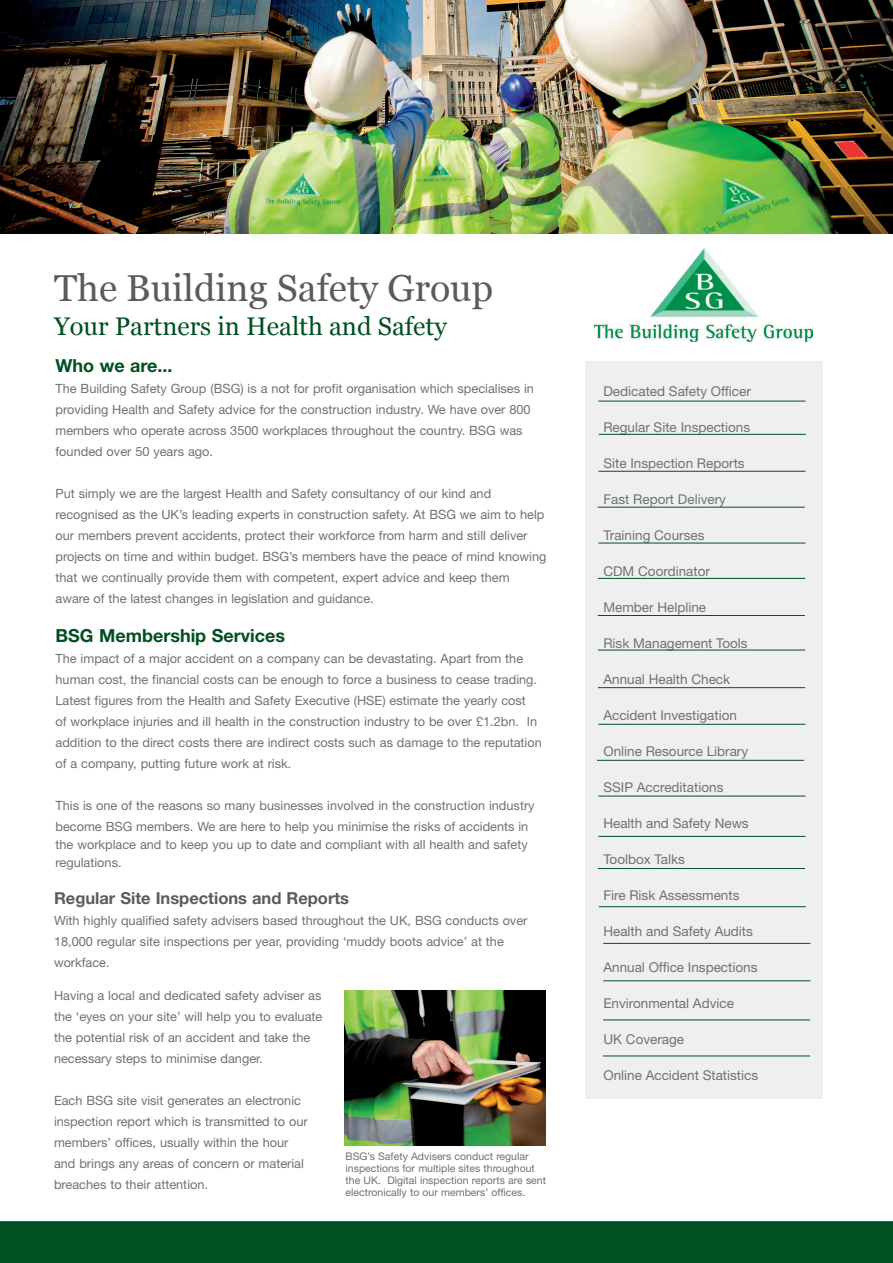
<style>
.page{position:relative;width:893px;height:1263px;background:#fff}
.page>*{position:absolute;margin:0;border:0;box-sizing:border-box;transform-origin:0 0}
.t1{font:37.5px "Georgia";color:#5c5a5d}
.t2{font:25.5px "Georgia";color:#005022}
.t3{font:700 18px "Helvetica Neue LT Std";color:#005022}
.t4{font:700 16.5px "Helvetica Neue LT Std";color:#5c5a5d}
.t5{font:13.5px "Helvetica Neue LT Std";color:#717074}
.t6{font:12.75px/21px "Helvetica Neue LT Std";color:#717074}
.t7{font:10.5px/12px "Helvetica Neue LT Std";color:#717074}
</style>
<div class="page">
<img style="left:594px;top:248px;width:218px;height:94px">
<div style="left:585px;top:361px;width:237px;height:738px;background:#eeeef0"></div>
<hr style="left:598px;top:401px;width:207px;height:1px;background:#005022">
<hr style="left:599px;top:434px;width:207px;height:1px;background:#005022">
<hr style="left:598px;top:471px;width:207px;height:1px;background:#005022">
<hr style="left:598px;top:507px;width:207px;height:1px;background:#005022">
<hr style="left:598px;top:543px;width:207px;height:1px;background:#005022">
<hr style="left:598px;top:578px;width:207px;height:1px;background:#005022">
<hr style="left:598px;top:615px;width:207px;height:1px;background:#005022">
<hr style="left:598px;top:650px;width:207px;height:1px;background:#005022">
<hr style="left:598px;top:687px;width:207px;height:1px;background:#005022">
<hr style="left:598px;top:724px;width:207px;height:1px;background:#005022">
<hr style="left:597px;top:760px;width:207px;height:1px;background:#005022">
<hr style="left:598px;top:796px;width:207px;height:1px;background:#005022">
<hr style="left:598px;top:836px;width:207px;height:1px;background:#005022">
<hr style="left:598px;top:868px;width:207px;height:1px;background:#005022">
<hr style="left:599px;top:906px;width:207px;height:1px;background:#005022">
<hr style="left:603px;top:943px;width:207px;height:1px;background:#005022">
<hr style="left:603px;top:980px;width:207px;height:1px;background:#005022">
<hr style="left:603px;top:1056px;width:207px;height:1px;background:#005022">
<hr style="left:603px;top:1020px;width:207px;height:1px;background:#005022">
<div style="left:0;top:1221px;width:893px;height:42px;background:#005022"></div>
<img style="left:345px;top:990px;width:200px;height:156px">
<img style="left:0;top:0;width:893px;height:233px">
<h1 class="t1" style="left:54px;top:265px;width:441px">The Building Safety Group</h1>
<h2 class="t2" style="left:54px;top:310px;width:394px">Your Partners in Health and Safety</h2>
<h3 class="t3" style="left:56px;top:354px;width:119px">Who we are...</h3>
<p class="t6" style="left:56px;top:378px;width:480px">The Building Safety Group (BSG) is a not for profit organisation which specialises in providing Health and Safety advice for the construction industry. We have over 800 members who operate across 3500 workplaces throughout the country. BSG was founded over 50 years ago.</p>
<p class="t6" style="left:56px;top:483px;width:493px">Put simply we are the largest Health and Safety consultancy of our kind and recognised as the UK’s leading experts in construction safety. At BSG we aim to help our members prevent accidents, protect their workforce from harm and still deliver projects on time and within budget. BSG’s members have the peace of mind knowing that we continually provide them with competent, expert advice and keep them aware of the latest changes in legislation and guidance.</p>
<h3 class="t3" style="left:56px;top:624px;width:231px">BSG Membership Services</h3>
<p class="t6" style="left:56px;top:648px;width:488px">The impact of a major accident on a company can be devastating. Apart from the human cost, the financial costs can be enough to force a business to cease trading.<br>Latest figures from the Health and Safety Executive (HSE) estimate the yearly cost<br>of workplace injuries and ill health in the construction industry to be over £1.2bn. In addition to the direct costs there are indirect costs such as damage to the reputation of a company, putting future work at risk.</p>
<p class="t6" style="left:56px;top:795px;width:481px">This is one of the reasons so many businesses involved in the construction industry become BSG members. We are here to help you minimise the risks of accidents in</p>
<p class="t6" style="left:56px;top:835px;width:474px;line-height:18px">the workplace and to keep you up to date and compliant with all health and safety regulations.</p>
<p class="t4" style="left:54px;top:888px;width:297px">Regular Site Inspections and Reports</p>
<p class="t6" style="left:54px;top:910px;width:475px">With highly qualified safety advisers based throughout the UK, BSG conducts over<br>18,000 regular site inspections per year, providing ‘muddy boots advice’ at the workface.</p>
<p class="t6" style="left:54px;top:984px;width:270px">Having a local and dedicated safety adviser as the ‘eyes on your site’ will help you to evaluate the potential risk of an accident and take the necessary steps to minimise danger.</p>
<p class="t6" style="left:54px;top:1089px;width:255px">Each BSG site visit generates an electronic inspection report which is transmitted to our members’ offices, usually within the hour and brings any areas of concern or material breaches to their attention.</p>
<p class="t7" style="left:346px;top:1150px;width:202px">BSG’s Safety Advisers conduct regular inspections for multiple sites throughout the UK. Digital inspection reports are sent electronically to our members’ offices.</p>
<p class="t5" style="left:603px;top:383px;width:149px">Dedicated Safety Officer</p>
<p class="t5" style="left:603px;top:419px;width:148px">Regular Site Inspections</p>
<p class="t5" style="left:603px;top:455px;width:143px">Site Inspection Reports</p>
<p class="t5" style="left:603px;top:491px;width:124px">Fast Report Delivery</p>
<p class="t5" style="left:603px;top:527px;width:103px">Training Courses</p>
<p class="t5" style="left:603px;top:563px;width:108px">CDM Coordinator</p>
<p class="t5" style="left:603px;top:599px;width:104px">Member Helpline</p>
<p class="t5" style="left:603px;top:635px;width:146px">Risk Management Tools</p>
<p class="t5" style="left:603px;top:671px;width:128px">Annual Health Check</p>
<p class="t5" style="left:603px;top:707px;width:135px">Accident Investigation</p>
<p class="t5" style="left:603px;top:743px;width:146px">Online Resource Library</p>
<p class="t5" style="left:603px;top:779px;width:122px">SSIP Accreditations</p>
<p class="t5" style="left:603px;top:815px;width:147px">Health and Safety News</p>
<p class="t5" style="left:603px;top:851px;width:83px">Toolbox Talks</p>
<p class="t5" style="left:603px;top:887px;width:138px">Fire Risk Assessments</p>
<p class="t5" style="left:603px;top:923px;width:151px">Health and Safety Audits</p>
<p class="t5" style="left:603px;top:959px;width:156px">Annual Office Inspections</p>
<p class="t5" style="left:603px;top:995px;width:132px">Environmental Advice</p>
<p class="t5" style="left:603px;top:1031px;width:82px">UK Coverage</p>
<p class="t5" style="left:603px;top:1067px;width:156px">Online Accident Statistics</p>
</div>
